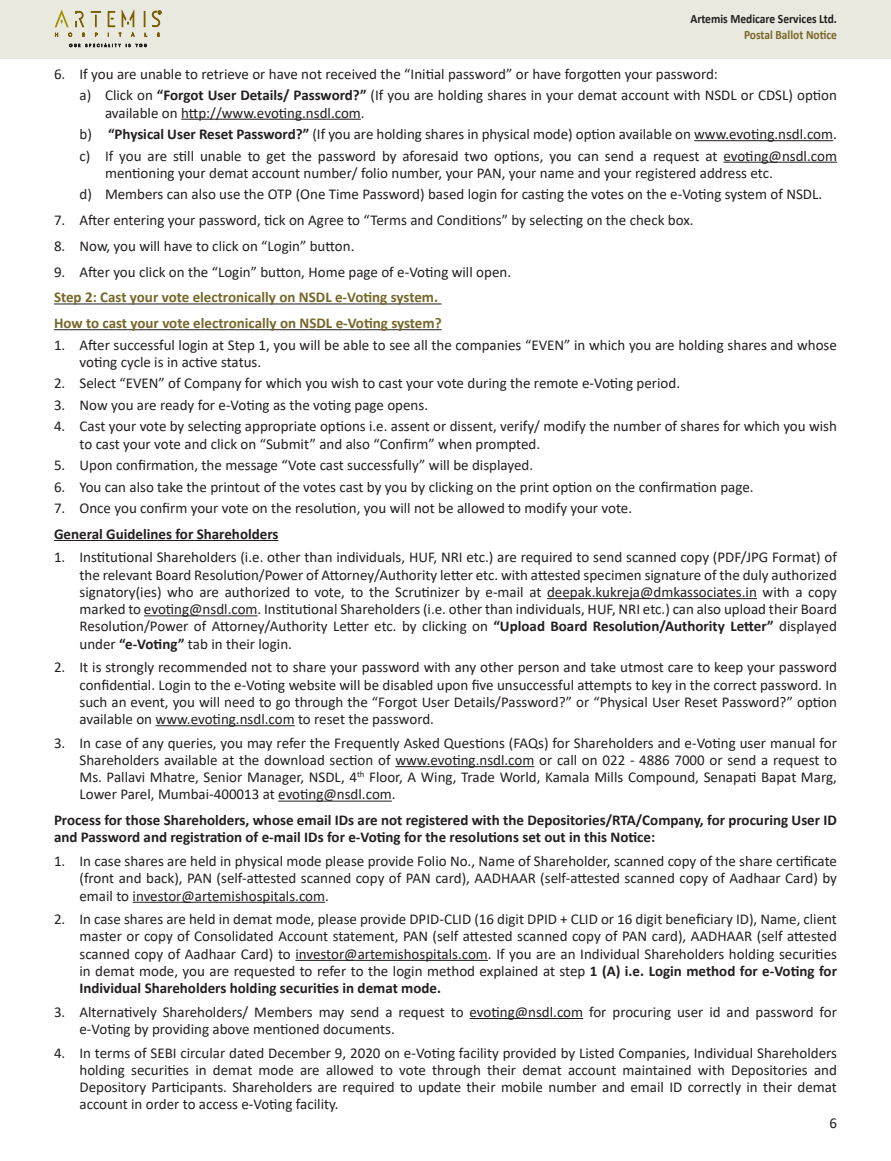
<style>
.page{position:relative;width:891px;height:1161px;background:#fff}
.page>*{position:absolute;margin:0;border:0;box-sizing:border-box;transform-origin:0 0}
.List_Paragraph{font:15px/17.2px "Calibri";color:#231f20;text-align:justify}
.t1{font:700 15px/17.2px "Calibri";color:#231f20}
.t2{font:700 15px "Calibri";color:#776729}
.t3{font:700 12.75px "Calibri";color:#231f20;scale:.9 1}
.t4{font:700 12.75px "Calibri";color:#776729;scale:.9 1}
.s1{font-weight:700}
</style>
<div class="page">
<div style="left:0;top:0;width:891px;height:58px;background:#e9e9e0"></div>
<svg style="left:69px;top:43px;width:78px;height:4px"></svg>
<svg style="left:55px;top:9px;width:107px;height:28px"></svg>
<hr style="left:181px;top:119px;width:180px;height:1px;background:#231f20">
<hr style="left:694px;top:140px;width:139px;height:1px;background:#231f20">
<hr style="left:723px;top:162px;width:114px;height:1px;background:#231f20">
<hr style="left:54px;top:303px;width:388px;height:1px;background:#231f20">
<hr style="left:54px;top:329px;width:388px;height:1px;background:#231f20">
<hr style="left:54px;top:540px;width:225px;height:1px;background:#231f20">
<hr style="left:547px;top:598px;width:210px;height:1px;background:#231f20">
<hr style="left:144px;top:615px;width:114px;height:1px;background:#231f20">
<hr style="left:156px;top:725px;width:139px;height:1px;background:#231f20">
<hr style="left:395px;top:766px;width:139px;height:1px;background:#231f20">
<hr style="left:278px;top:801px;width:114px;height:1px;background:#231f20">
<hr style="left:133px;top:902px;width:192px;height:1px;background:#231f20">
<hr style="left:295px;top:960px;width:193px;height:1px;background:#231f20">
<hr style="left:470px;top:1018px;width:113px;height:1px;background:#231f20">
<p class="t3" style="left:690px;top:10px;width:164px">Artemis Medicare Services Ltd.</p>
<p class="t4" style="left:744px;top:26px;width:105px">Postal Ballot Notice</p>
<p class="List_Paragraph" style="left:54px;top:65px;width:666px">6. If you are unable to retrieve or have not received the “Initial password” or have forgotten your password:</p>
<p class="List_Paragraph" style="left:105px;top:86px;width:733px;text-indent:-26px">a) Click on <span class="s1">“Forgot User Details/ Password?”</span> (If you are holding shares in your demat account with NSDL or CDSL) option available on http://www.evoting.nsdl.com.</p>
<p class="List_Paragraph" style="left:80px;top:125px;width:759px">b) <span class="s1">“Physical User Reset Password?”</span> (If you are holding shares in physical mode) option available on www.evoting.nsdl.com.</p>
<p class="List_Paragraph" style="left:105px;top:147px;width:733px;text-indent:-26px">c) If you are still unable to get the password by aforesaid two options, you can send a request at evoting@nsdl.com mentioning your demat account number/ folio number, your PAN, your name and your registered address etc.</p>
<p class="List_Paragraph" style="left:80px;top:185px;width:744px">d) Members can also use the OTP (One Time Password) based login for casting the votes on the e-Voting system of NSDL.</p>
<p class="List_Paragraph" style="left:54px;top:211px;width:641px">7. After entering your password, tick on Agree to “Terms and Conditions” by selecting on the check box.</p>
<p class="List_Paragraph" style="left:54px;top:237px;width:302px">8. Now, you will have to click on “Login” button.</p>
<p class="List_Paragraph" style="left:54px;top:263px;width:459px">9. After you click on the “Login” button, Home page of e-Voting will open.</p>
<p class="t2" style="left:54px;top:287px;width:386px">Step 2: Cast your vote electronically on NSDL e-Voting system.</p>
<p class="t2" style="left:54px;top:312px;width:389px">How to cast your vote electronically on NSDL e-Voting system?</p>
<p class="List_Paragraph" style="left:80px;top:336px;width:759px;text-indent:-26px">1. After successful login at Step 1, you will be able to see all the companies “EVEN” in which you are holding shares and whose voting cycle is in active status.</p>
<p class="List_Paragraph" style="left:54px;top:374px;width:628px">2. Select “EVEN” of Company for which you wish to cast your vote during the remote e-Voting period.</p>
<p class="List_Paragraph" style="left:54px;top:396px;width:376px">3. Now you are ready for e-Voting as the voting page opens.</p>
<p class="List_Paragraph" style="left:80px;top:417px;width:759px;text-indent:-26px">4. Cast your vote by selecting appropriate options i.e. assent or dissent, verify/ modify the number of shares for which you wish to cast your vote and click on “Submit” and also “Confirm” when prompted.</p>
<p class="List_Paragraph" style="left:54px;top:456px;width:481px">5. Upon confirmation, the message “Vote cast successfully” will be displayed.</p>
<p class="List_Paragraph" style="left:54px;top:478px;width:701px">6. You can also take the printout of the votes cast by you by clicking on the print option on the confirmation page.</p>
<p class="List_Paragraph" style="left:54px;top:499px;width:580px">7. Once you confirm your vote on the resolution, you will not be allowed to modify your vote.</p>
<p class="t1" style="left:54px;top:525px;width:226px">General Guidelines for Shareholders</p>
<p class="List_Paragraph" style="left:80px;top:548px;width:759px;text-indent:-26px">1. Institutional Shareholders (i.e. other than individuals, HUF, NRI etc.) are required to send scanned copy (PDF/JPG Format) of the relevant Board Resolution/Power of Attorney/Authority letter etc. with attested specimen signature of the duly authorized signatory(ies) who are authorized to vote, to the Scrutinizer by e-mail at deepak.kukreja@dmkassociates.in with a copy marked to evoting@nsdl.com. Institutional Shareholders (i.e. other than individuals, HUF, NRI etc.) can also upload their Board Resolution/Power of Attorney/Authority Letter etc. by clicking on <span class="s1">“Upload Board Resolution/Authority Letter”</span> displayed under <span class="s1">“e-Voting”</span> tab in their login.</p>
<p class="List_Paragraph" style="left:80px;top:658px;width:759px;text-indent:-26px">2. It is strongly recommended not to share your password with any other person and take utmost care to keep your password confidential. Login to the e-Voting website will be disabled upon five unsuccessful attempts to key in the correct password. In such an event, you will need to go through the “Forgot User Details/Password?” or “Physical User Reset Password?” option available on www.evoting.nsdl.com to reset the password.</p>
<p class="List_Paragraph" style="left:80px;top:734px;width:759px;text-indent:-26px">3. In case of any queries, you may refer the Frequently Asked Questions (FAQs) for Shareholders and e-Voting user manual for Shareholders available at the download section of www.evoting.nsdl.com or call on 022 - 4886 7000 or send a request to Ms. Pallavi Mhatre, Senior Manager, NSDL, 4<sup>th</sup> Floor, A Wing, Trade World, Kamala Mills Compound, Senapati Bapat Marg, Lower Parel, Mumbai-400013 at evoting@nsdl.com.</p>
<p class="t1" style="left:54px;top:811px;width:784px">Process for those Shareholders, whose email IDs are not registered with the Depositories/RTA/Company, for procuring User ID and Password and registration of e-mail IDs for e-Voting for the resolutions set out in this Notice:</p>
<p class="List_Paragraph" style="left:80px;top:852px;width:759px;text-indent:-26px">1. In case shares are held in physical mode please provide Folio No., Name of Shareholder, scanned copy of the share certificate (front and back), PAN (self-attested scanned copy of PAN card), AADHAAR (self-attested scanned copy of Aadhaar Card) by email to investor@artemishospitals.com.</p>
<p class="List_Paragraph" style="left:80px;top:910px;width:759px;text-indent:-26px">2. In case shares are held in demat mode, please provide DPID-CLID (16 digit DPID + CLID or 16 digit beneficiary ID), Name, client master or copy of Consolidated Account statement, PAN (self attested scanned copy of PAN card), AADHAAR (self attested scanned copy of Aadhaar Card) to investor@artemishospitals.com. If you are an Individual Shareholders holding securities in demat mode, you are requested to refer to the login method explained at step <span class="s1">1 (A) i.e. Login method for e-Voting for Individual Shareholders holding securities in demat mode.</span></p>
<p class="List_Paragraph" style="left:80px;top:1003px;width:759px;text-indent:-26px">3. Alternatively Shareholders/ Members may send a request to evoting@nsdl.com for procuring user id and password for e-Voting by providing above mentioned documents.</p>
<p class="List_Paragraph" style="left:80px;top:1044px;width:759px;text-indent:-26px">4. In terms of SEBI circular dated December 9, 2020 on e-Voting facility provided by Listed Companies, Individual Shareholders holding securities in demat mode are allowed to vote through their demat account maintained with Depositories and Depository Participants. Shareholders are required to update their mobile number and email ID correctly in their demat account in order to access e-Voting facility.</p>
<p class="List_Paragraph" style="left:829px;top:1114px;width:9px">6</p>
</div>
